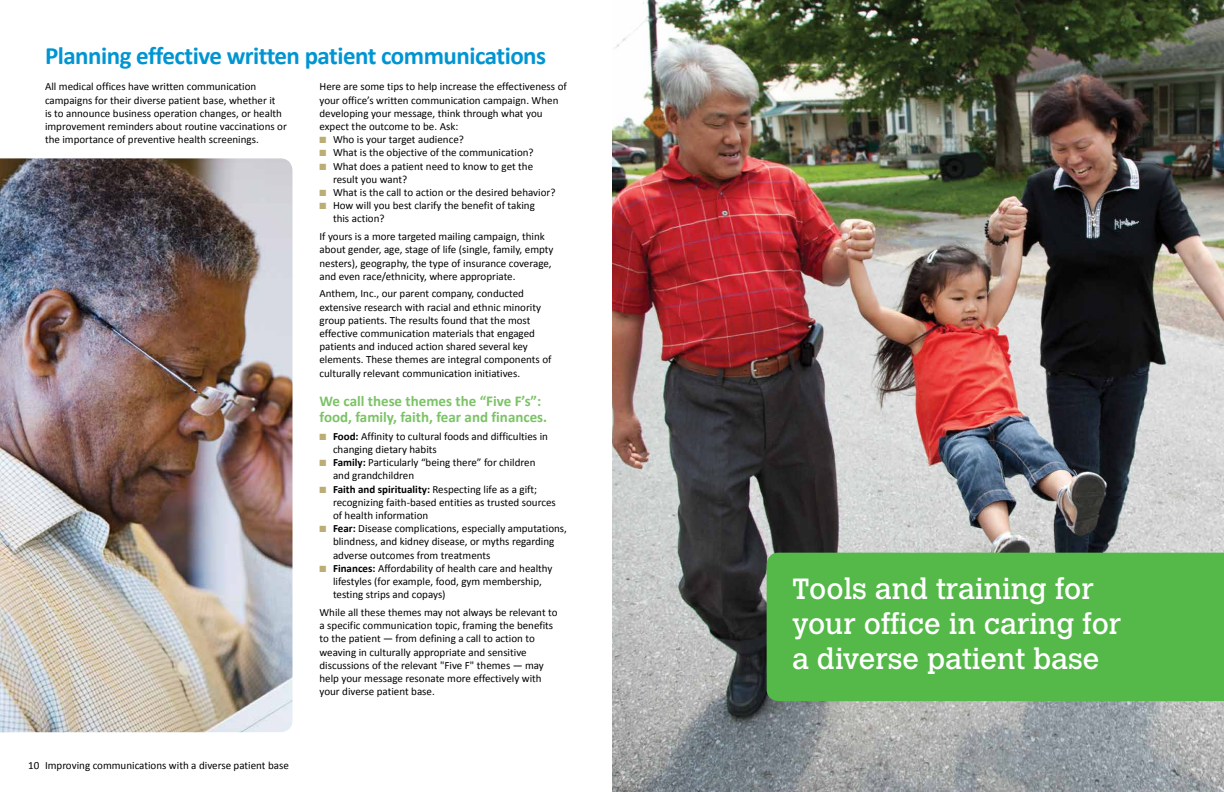
<style>
.page{position:relative;width:1224px;height:792px;background:#fff}
.page>*{position:absolute;margin:0;border:0;box-sizing:border-box;transform-origin:0 0}
.t1{font:29px/34.8px "Calvert MT Std";color:#fff}
.t2{font:700 25px "Calibri";letter-spacing:-.02em;color:#0095d2}
.t3{font:700 15px/16px "Calibri";color:#7bc366}
.t4{font:11px/13.2px "Calibri";color:#000}
.s1{color:#bbad75}
.s2{font-weight:700}
</style>
<div class="page">
<img style="left:612px;top:0;width:612px;height:792px">
<div style="left:767px;top:553px;width:457px;height:148px;background:#54b948"></div>
<img style="left:0;top:158px;width:292px;height:574px">
<h2 class="t2" style="left:45px;top:39px;width:503px">Planning effective written patient communications</h2>
<p class="t4" style="left:45px;top:80px;width:243px">All medical offices have written communication campaigns for their diverse patient base, whether it<br>is to announce business operation changes, or health improvement reminders about routine vaccinations or the importance of preventive health screenings.</p>
<p class="t4" style="left:320px;top:80px;width:249px">Here are some tips to help increase the effectiveness of your office’s written communication campaign. When developing your message, think through what you expect the outcome to be. Ask:</p>
<p class="t4" style="left:320px;top:133px;width:146px"><span class="s1">■</span> Who is your target audience?</p>
<p class="t4" style="left:320px;top:146px;width:216px"><span class="s1">■</span> What is the objective of the communication?</p>
<p class="t4" style="left:333px;top:159px;width:202px;text-indent:-13px"><span class="s1">■</span> What does a patient need to know to get the result you want?</p>
<p class="t4" style="left:320px;top:186px;width:237px"><span class="s1">■</span> What is the call to action or the desired behavior?</p>
<p class="t4" style="left:333px;top:199px;width:203px;text-indent:-13px"><span class="s1">■</span> How will you best clarify the benefit of taking this action?</p>
<p class="t4" style="left:320px;top:230px;width:236px">If yours is a more targeted mailing campaign, think about gender, age, stage of life (single, family, empty nesters), geography, the type of insurance coverage, and even race/ethnicity, where appropriate.</p>
<p class="t4" style="left:320px;top:287px;width:234px">Anthem, Inc., our parent company, conducted extensive research with racial and ethnic minority group patients. The results found that the most effective communication materials that engaged patients and induced action shared several key elements. These themes are integral components of culturally relevant communication initiatives.</p>
<h3 class="t3" style="left:320px;top:393px;width:229px">We call these themes the “Five F’s”: food, family, faith, fear and finances.</h3>
<p class="t4" style="left:333px;top:430px;width:217px;text-indent:-13px"><span class="s1">■</span> <span class="s2">Food:</span> Affinity to cultural foods and difficulties in changing dietary habits</p>
<p class="t4" style="left:333px;top:456px;width:204px;text-indent:-13px"><span class="s1">■</span> <span class="s2">Family:</span> Particularly “being there” for children and grandchildren</p>
<p class="t4" style="left:333px;top:482px;width:224px;text-indent:-13px"><span class="s1">■</span> <span class="s2">Faith and spirituality:</span> Respecting life as a gift; recognizing faith-based entities as trusted sources of health information</p>
<p class="t4" style="left:333px;top:522px;width:235px;text-indent:-13px"><span class="s1">■</span> <span class="s2">Fear:</span> Disease complications, especially amputations, blindness, and kidney disease, or myths regarding adverse outcomes from treatments</p>
<p class="t4" style="left:333px;top:562px;width:221px;text-indent:-13px"><span class="s1">■</span> <span class="s2">Finances:</span> Affordability of health care and healthy lifestyles (for example, food, gym membership, testing strips and copays)</p>
<p class="t4" style="left:320px;top:606px;width:240px">While all these themes may not always be relevant to a specific communication topic, framing the benefits to the patient — from defining a call to action to weaving in culturally appropriate and sensitive discussions of the relevant "Five F" themes — may help your message resonate more effectively with your diverse patient base.</p>
<p class="t4" style="left:28px;top:759px;width:262px">10 Improving communications with a diverse patient base</p>
<h1 class="t1" style="left:792px;top:572px;width:331px">Tools and training for your office in caring for a diverse patient base</h1>
</div>
